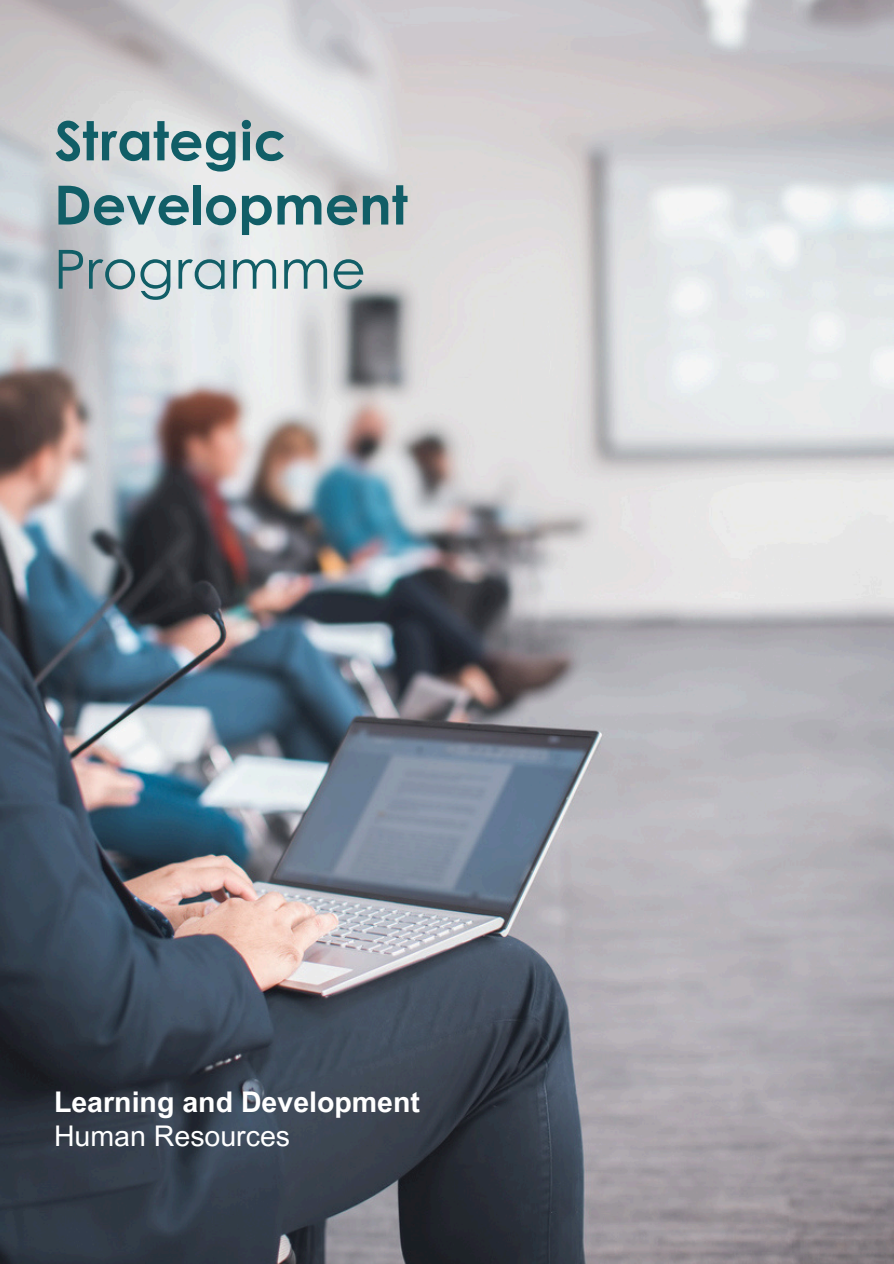
<style>
.page{position:relative;width:894px;height:1264px;background:#fff}
.page>*{position:absolute;margin:0;border:0;box-sizing:border-box;transform-origin:0 0}
.t1{font:700 54px/64.2px "Century Gothic";color:#115e67}
.t2{font:700 28.5px "Arial MT Pro";color:#fff}
.t3{font:28.5px "Arial MT Pro";color:#fff}
.s1{font-weight:400}
</style>
<div class="page">
<img style="left:0;top:0;width:893px;height:1263px">
<h1 class="t1" style="left:54px;top:106px;width:355px">Strategic<br>Development<br><span class="s1">Programme</span></h1>
<p class="t2" style="left:54px;top:1091px;width:367px">Learning and Development</p>
<p class="t3" style="left:54px;top:1125px;width:237px">Human Resources</p>
</div>
